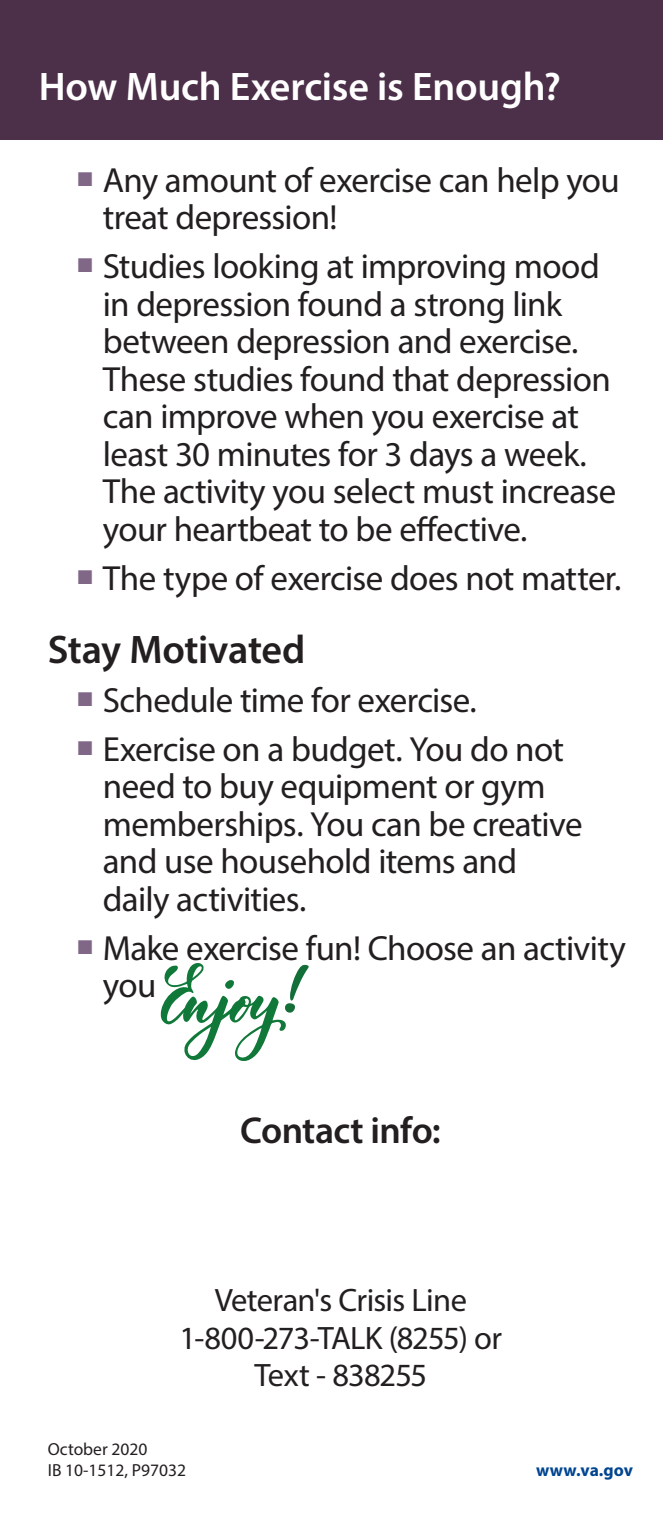
<style>
.page{position:relative;width:663px;height:1530px;background:#fff}
.page>*{position:absolute;margin:0;border:0;box-sizing:border-box;transform-origin:0 0}
.t1{font:62.5px "Courgette";color:#146e38}
.t2{font:600 40px "Myriad Pro";letter-spacing:-.005em;color:#fff}
.t3{font:600 40px "Myriad Pro";letter-spacing:-.01em;color:#231f20}
.t4{font:600 37.5px "Myriad Pro";letter-spacing:-.02em;color:#231f20}
.t5{font:35px/37.5px "Myriad Pro";letter-spacing:-.02em;color:#231f20}
.t6{font:32.5px/37.5px "Myriad Pro";letter-spacing:-.025em;color:#231f20;text-align:center}
.t7{font:17.5px/21px "Myriad Pro";color:#231f20}
.t8{font:700 17.5px "Myriad Pro";color:#004590}
.s1{color:#806788}
</style>
<div class="page">
<svg style="left:160px;top:963px;width:126px;height:98px"></svg>
<div style="left:0;top:0;width:663px;height:139px;background:#4c2f48"></div>
<p class="t2" style="left:39px;top:61px;width:523px">How Much Exercise is Enough?</p>
<p class="t5" style="left:103px;top:161px;width:518px;text-indent:-28px"><span class="s1">•</span> Any amount of exercise can help you treat depression!</p>
<p class="t5" style="left:103px;top:247px;width:515px;text-indent:-28px"><span class="s1">•</span> Studies looking at improving mood in depression found a strong link between depression and exercise.<br>These studies found that depression can improve when you exercise at least 30 minutes for 3 days a week.<br>The activity you select must increase your heartbeat to be effective.</p>
<p class="t5" style="left:75px;top:558px;width:547px"><span class="s1">•</span> The type of exercise does not matter.</p>
<p class="t3" style="left:48px;top:624px;width:259px">Stay Motivated</p>
<p class="t5" style="left:75px;top:681px;width:403px"><span class="s1">•</span> Schedule time for exercise.</p>
<p class="t5" style="left:103px;top:730px;width:481px;text-indent:-28px"><span class="s1">•</span> Exercise on a budget. You do not need to buy equipment or gym memberships. You can be creative and use household items and daily activities.</p>
<p class="t5" style="left:103px;top:928px;width:524px;text-indent:-28px"><span class="s1">•</span> Make exercise fun! Choose an activity you</p>
<h1 class="t1" style="left:280px;top:951px;width:28px">!</h1>
<p class="t4" style="left:240px;top:1107px;width:202px">Contact info:</p>
<p class="t6" style="left:179px;top:1281px;width:324px">Veteran's Crisis Line<br>1-800-273-TALK (8255) or<br>Text - 838255</p>
<p class="t7" style="left:48px;top:1438px;width:140px">October 2020<br>IB 10-1512, P97032</p>
<p class="t8" style="left:536px;top:1459px;width:98px">www.va.gov</p>
</div>
